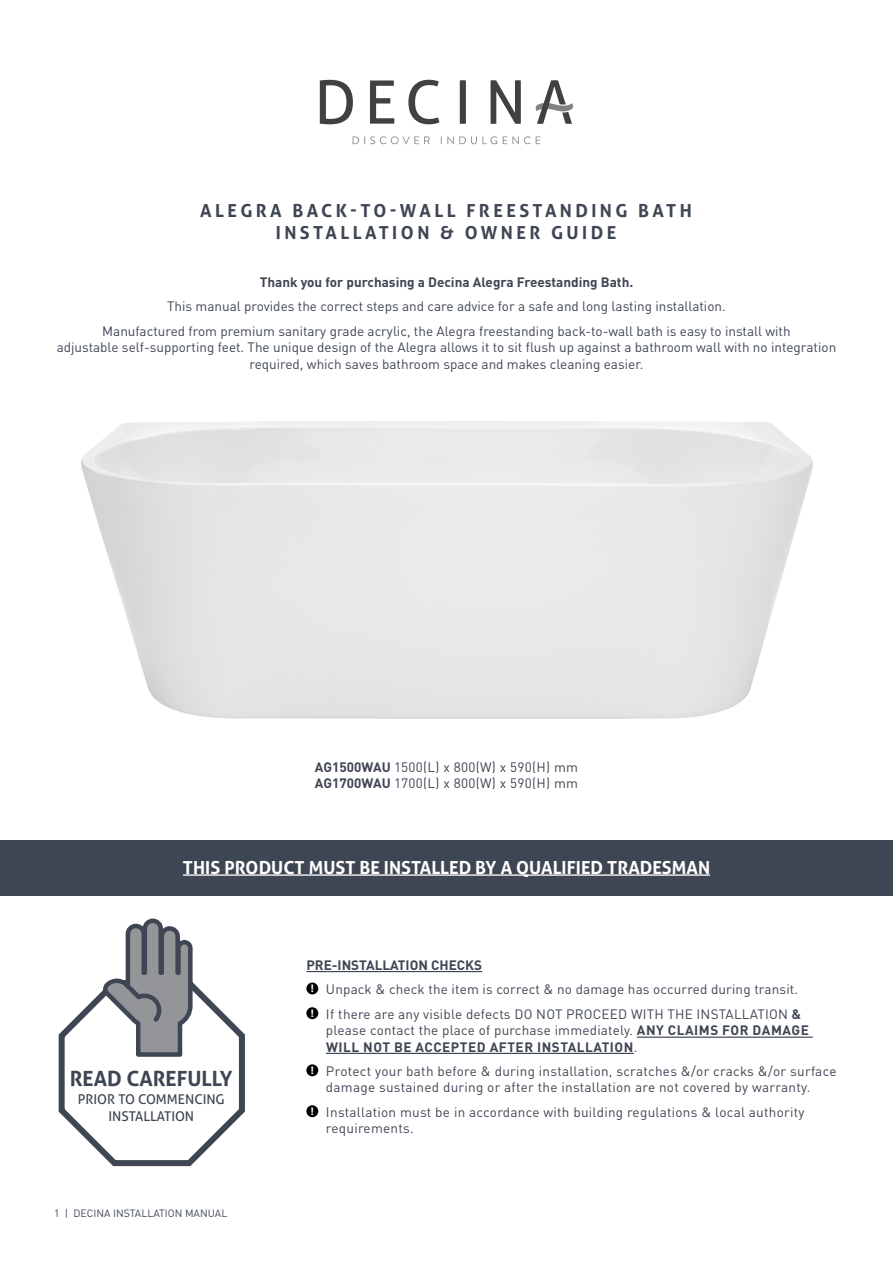
<style>
.page{position:relative;width:893px;height:1263px;background:#fff}
.page>*{position:absolute;margin:0;border:0;box-sizing:border-box;transform-origin:0 0}
.t1{font:700 21px "Aller";color:#3e4553}
.t2{font:700 18px/21.6px "Aller";letter-spacing:.19em;color:#3e4553;text-align:center}
.t3{font:700 18px "Aller";color:#fff}
.t4{font:13.5px/24.8px "DIN Pro";color:#3e4553;text-align:center}
.t5{font:13.5px/16.2px "DIN Pro";letter-spacing:.02em;color:#3e4553}
.t6{font:700 13.5px/16.2px "DIN Pro";letter-spacing:.04em;color:#3e4553}
.t7{font:700 13.5px "DIN Pro";color:#3e4553}
.t8{font:13.5px/16.2px "Aller";color:#3e4553;text-align:center}
.t9{font:10.5px "DIN Pro";color:#3e4553}
.s1{font-weight:700}
.s2{font-weight:400}
</style>
<div class="page">
<hr style="left:306px;top:971px;width:176px;height:1px;background:#3e4553">
<hr style="left:637px;top:1036px;width:176px;height:2px;background:#3e4553">
<hr style="left:326px;top:1053px;width:308px;height:1px;background:#3e4553">
<svg style="left:306px;top:982px;width:12px;height:12px"></svg>
<div style="left:309px;top:984px;width:6px;height:8px;background:#000"></div>
<svg style="left:306px;top:1007px;width:12px;height:12px"></svg>
<div style="left:309px;top:1009px;width:6px;height:8px;background:#000"></div>
<svg style="left:306px;top:1064px;width:12px;height:12px"></svg>
<div style="left:309px;top:1066px;width:6px;height:8px;background:#000"></div>
<svg style="left:306px;top:1105px;width:12px;height:12px"></svg>
<div style="left:309px;top:1107px;width:6px;height:8px;background:#000"></div>
<svg style="left:353px;top:136px;width:77px;height:8px"></svg>
<svg style="left:441px;top:136px;width:56px;height:8px"></svg>
<svg style="left:503px;top:136px;width:37px;height:8px"></svg>
<svg style="left:320px;top:80px;width:33px;height:44px"></svg>
<svg style="left:370px;top:80px;width:24px;height:44px"></svg>
<svg style="left:408px;top:80px;width:31px;height:44px"></svg>
<svg style="left:460px;top:80px;width:6px;height:44px"></svg>
<svg style="left:491px;top:80px;width:30px;height:44px"></svg>
<svg style="left:536px;top:80px;width:37px;height:44px"></svg>
<div style="left:0;top:840px;width:893px;height:55px;background:#3e4553"></div>
<hr style="left:183px;top:874px;width:527px;height:2px;background:#fff">
<svg style="left:58px;top:918px;width:187px;height:249px"></svg>
<h2 class="t2" style="left:200px;top:200px;width:493px">ALEGRA BACK-TO-WALL FREESTANDING BATH<br>INSTALLATION &amp; OWNER GUIDE</h2>
<p class="t7" style="left:260px;top:271px;width:375px">Thank you for purchasing a Decina Alegra Freestanding Bath.</p>
<p class="t4" style="left:102px;top:293px;width:690px">This manual provides the correct steps and care advice for a safe and long lasting installation.<br>Manufactured from premium sanitary grade acrylic, the Alegra freestanding back-to-wall bath is easy to install with</p>
<p class="t4" style="left:57px;top:338px;width:781px;line-height:16.2px">adjustable self-supporting feet. The unique design of the Alegra allows it to sit flush up against a bathroom wall with no integration required, which saves bathroom space and makes cleaning easier.</p>
<p class="t5" style="left:315px;top:757px;width:265px"><span class="s1">AG1500WAU</span> 1500(L) x 800(W) x 590(H) mm<br><span class="s1">AG1700WAU</span> 1700(L) x 800(W) x 590(H) mm</p>
<h2 class="t3" style="left:183px;top:856px;width:529px">THIS PRODUCT MUST BE INSTALLED BY A QUALIFIED TRADESMAN</h2>
<h1 class="t1" style="left:70px;top:1065px;width:165px">READ CAREFULLY</h1>
<p class="t8" style="left:78px;top:1091px;width:148px">PRIOR TO COMMENCING<br>INSTALLATION</p>
<p class="t9" style="left:54px;top:1205px;width:175px">1 | DECINA INSTALLATION MANUAL</p>
<p class="t4" style="left:311px;top:951px;width:492px;text-align:left;text-indent:-4px"><span class="s1">PRE-INSTALLATION CHECKS<br></span><sup>!</sup> Unpack &amp; check the item is correct &amp; no damage has occurred during transit. <sup>!</sup> If there are any visible defects DO NOT PROCEED WITH THE INSTALLATION <span class="s1">&amp;</span></p>
<p class="t6" style="left:326px;top:1021px;width:484px"><span class="s2">please contact the place of purchase immediately.</span> ANY CLAIMS FOR DAMAGE<br>WILL NOT BE ACCEPTED AFTER INSTALLATION<span class="s2">.</span></p>
<p class="t5" style="left:326px;top:1062px;width:512px;text-indent:-15px"><sup>!</sup> Protect your bath before &amp; during installation, scratches &amp;/or cracks &amp;/or surface damage sustained during or after the installation are not covered by warranty.</p>
<p class="t5" style="left:326px;top:1103px;width:480px;text-indent:-15px"><sup>!</sup> Installation must be in accordance with building regulations &amp; local authority requirements.</p>
</div>
